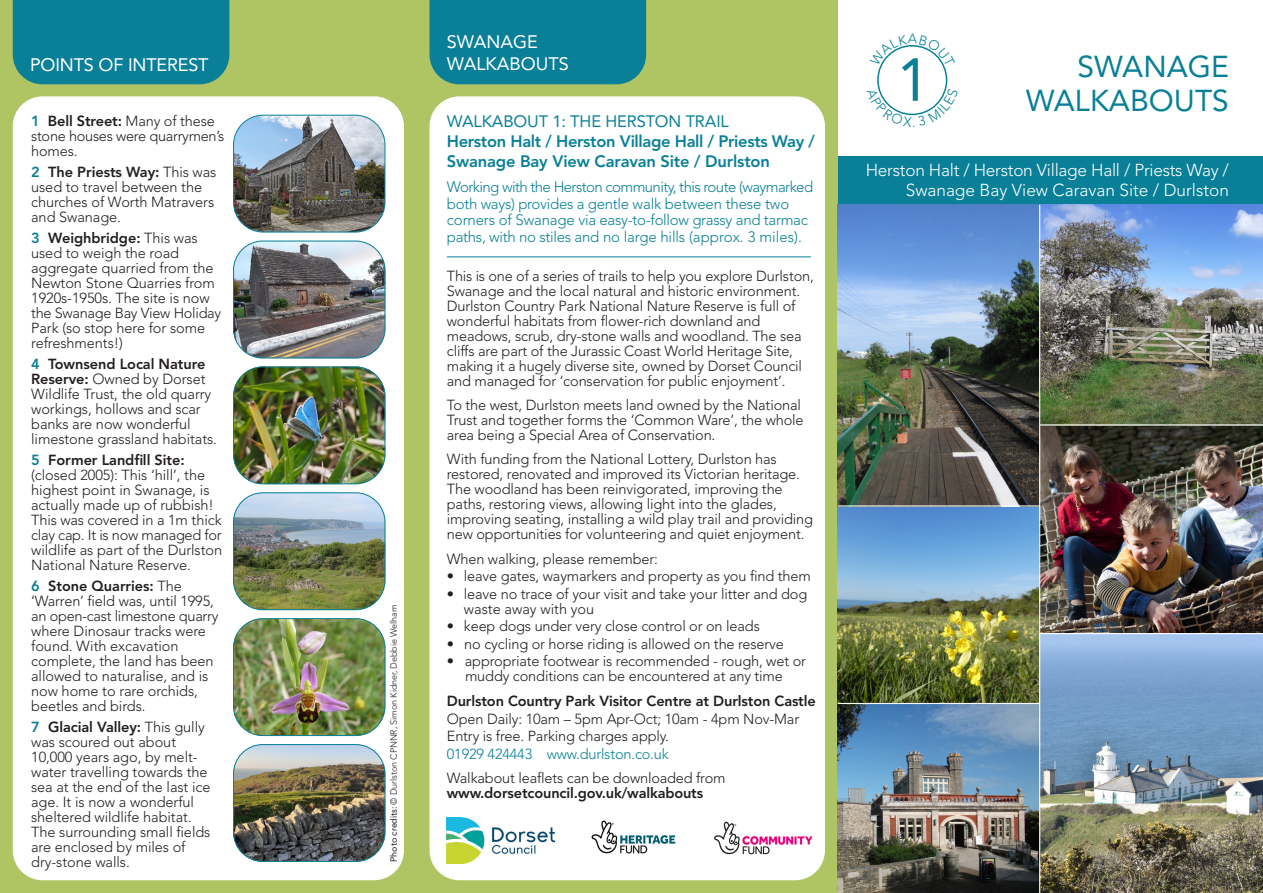
<style>
.page{position:relative;width:1263px;height:893px;background:#fff}
.page>*{position:absolute;margin:0;border:0;box-sizing:border-box;transform-origin:0 0}
.t1{font:60px "Avenir LT Std";color:#098097}
.t2{font:30px "Avenir LT Std";color:#098097}
.t3{font:18px/22.5px "Avenir LT Std";letter-spacing:-.01em;color:#fff}
.t4{font:300 17.25px/20.7px "Avenir LT Std";letter-spacing:-.015em;color:#fff;text-align:right}
.t5{font:800 16.5px/19.8px "Avenir LT Std";letter-spacing:-.02em;color:#098097}
.t6{font:300 15px/16.5px "Avenir LT Std";letter-spacing:-.02em;color:#098097}
.t7{font:300 14.55px/15px "Avenir LT Std";letter-spacing:-.01em;color:#231f20}
.t8{font:300 9px "Avenir LT Std";letter-spacing:-.01em;color:#231f20}
.s1{font-weight:800;color:#098097}
.s2{font-weight:800}
.s3{font-weight:400}
.s4{color:#098097}
</style>
<div class="page">
<div style="left:838px;top:156px;width:425px;height:49px;background:#098097"></div>
<div style="left:0;top:0;width:838px;height:893px;background:#afc463"></div>
<div style="left:877px;top:45px;width:70px;height:70px;border:2px solid #098097;border-radius:50%"></div>
<div style="left:429px;top:96px;width:396px;height:784px;background:#fff;border-radius:30px"></div>
<div style="left:13px;top:96px;width:391px;height:784px;background:#fff;border-radius:30px"></div>
<div style="left:429px;top:0;width:217px;height:84px;background:#098097"></div>
<hr style="left:447px;top:256px;width:364px;height:1px;background:#098097">
<div style="left:13px;top:0;width:216px;height:84px;background:#098097"></div>
<img style="left:233px;top:241px;width:152px;height:117px">
<div style="left:233px;top:241px;width:152px;height:117px;border:1px solid #098097;border-radius:29px"></div>
<img style="left:233px;top:367px;width:152px;height:117px">
<div style="left:233px;top:367px;width:152px;height:117px;border:1px solid #098097;border-radius:29px"></div>
<img style="left:233px;top:618px;width:152px;height:118px">
<div style="left:233px;top:618px;width:152px;height:118px;border:1px solid #098097;border-radius:29px"></div>
<img style="left:233px;top:744px;width:152px;height:118px">
<div style="left:233px;top:744px;width:152px;height:118px;border:1px solid #098097;border-radius:29px"></div>
<img style="left:234px;top:115px;width:151px;height:117px">
<div style="left:233px;top:115px;width:152px;height:117px;border:1px solid #098097;border-radius:30px"></div>
<img style="left:233px;top:493px;width:152px;height:117px">
<div style="left:233px;top:492px;width:152px;height:118px;border:1px solid #098097;border-radius:29px"></div>
<img style="left:447px;top:817px;width:108px;height:46px">
<img style="left:714px;top:821px;width:99px;height:34px">
<img style="left:591px;top:820px;width:85px;height:34px">
<img style="left:838px;top:507px;width:201px;height:196px">
<img style="left:838px;top:205px;width:201px;height:300px">
<img style="left:1040px;top:425px;width:223px;height:468px">
<img style="left:838px;top:704px;width:201px;height:189px">
<img style="left:1040px;top:205px;width:223px;height:219px">
<hr style="left:1040px;top:633px;width:223px;height:1px;background:#fff">
<svg style="left:880px;top:45px;width:65px;height:22px"></svg>
<svg style="left:878px;top:88px;width:69px;height:28px"></svg>
<p class="t3" style="left:30px;top:54px;width:180px">POINTS OF INTEREST</p>
<p class="t7" style="left:31px;top:114px;width:195px"><span class="s1">1</span> <span class="s2">Bell Street:</span> Many of these stone houses were quarrymen’s homes.</p>
<p class="t7" style="left:31px;top:165px;width:187px"><span class="s1">2</span> <span class="s2">The Priests Way:</span> This was used to travel between the churches of Worth Matravers and Swanage.</p>
<p class="t7" style="left:31px;top:231px;width:192px"><span class="s1">3</span> <span class="s2">Weighbridge:</span> This was used to weigh the road aggregate quarried from the<br>Newton Stone Quarries from<br>1920s-1950s. The site is now the Swanage Bay View Holiday<br>Park (so stop here for some refreshments!)</p>
<p class="t7" style="left:31px;top:357px;width:187px"><span class="s1">4</span> <span class="s2">Townsend Local Nature<br>Reserve:</span> Owned by Dorset<br>Wildlife Trust, the old quarry workings, hollows and scar banks are now wonderful limestone grassland habitats.</p>
<p class="t7" style="left:31px;top:453px;width:192px"><span class="s1">5</span> <span class="s2">Former Landfll Site: </span>(closed 2005): This ‘hill’, the highest point in Swanage, is actually made up of rubbish!<br>This was covered in a 1m thick clay cap. It is now managed for wildlife as part of the Durlston<br>National Nature Reserve.</p>
<p class="t7" style="left:31px;top:579px;width:189px"><span class="s1">6</span> <span class="s2">Stone Quarries:</span> The ‘Warren’ feld was, until 1995, an open-cast limestone quarry where Dinosaur tracks were found. With excavation complete, the land has been allowed to naturalise, and is now home to rare orchids, beetles and birds.</p>
<p class="t7" style="left:31px;top:720px;width:181px"><span class="s1">7</span> <span class="s2">Glacial Valley:</span> This gully was scoured out about<br>10,000 years ago, by melt&shy;water travelling towards the sea at the end of the last ice age. It is now a wonderful sheltered wildlife habitat.<br>The surrounding small felds are enclosed by miles of dry-stone walls.</p>
<p class="t8" style="left:389px;top:862px;width:259px;rotate:-90deg"><span class="s3">Photo credits:</span> © Durlston CPNNR, Simon Kidner, Debbie Welham</p>
<p class="t3" style="left:447px;top:30px;width:123px">SWANAGE<br>WALKABOUTS</p>
<p class="t5" style="left:447px;top:112px;width:370px"><span class="s3">WALKABOUT 1: THE HERSTON TRAIL<br></span>Herston Halt / Herston Village Hall / Priests Way /<br>Swanage Bay View Caravan Site / Durlston</p>
<p class="t6" style="left:447px;top:179px;width:368px">Working with the Herston community, this route (waymarked both ways) provides a gentle walk between these two corners of Swanage via easy-to-follow grassy and tarmac paths, with no stiles and no large hills (approx. 3 miles).</p>
<p class="t7" style="left:447px;top:268px;width:369px">This is one of a series of trails to help you explore Durlston, Swanage and the local natural and historic environment.<br>Durlston Country Park National Nature Reserve is full of wonderful habitats from fower-rich downland and meadows, scrub, dry-stone walls and woodland. The sea cliffs are part of the Jurassic Coast World Heritage Site, making it a hugely diverse site, owned by Dorset Council and managed for ‘conservation for public enjoyment’.</p>
<p class="t7" style="left:447px;top:397px;width:358px">To the west, Durlston meets land owned by the National<br>Trust and together forms the ‘Common Ware’, the whole area being a Special Area of Conservation.</p>
<p class="t7" style="left:447px;top:451px;width:368px">With funding from the National Lottery, Durlston has restored, renovated and improved its Victorian heritage.<br>The woodland has been reinvigorated, improving the paths, restoring views, allowing light into the glades, improving seating, installing a wild play trail and providing new opportunities for volunteering and quiet enjoyment.</p>
<p class="t7" style="left:447px;top:551px;width:213px">When walking, please remember:</p>
<p class="t7" style="left:447px;top:569px;width:365px">• leave gates, waymarkers and property as you fnd them</p>
<p class="t7" style="left:464px;top:586px;width:345px;text-indent:-17px">• leave no trace of your visit and take your litter and dog waste away with you</p>
<p class="t7" style="left:447px;top:619px;width:314px">• keep dogs under very close control or on leads</p>
<p class="t7" style="left:447px;top:636px;width:339px">• no cycling or horse riding is allowed on the reserve</p>
<p class="t7" style="left:447px;top:654px;width:361px;text-align:center">• appropriate footwear is recommended - rough, wet or muddy conditions can be encountered at any time</p>
<p class="t7" style="left:447px;top:692px;width:370px;line-height:17.4px"><span class="s2">Durlston Country Park Visitor Centre at Durlston Castle </span>Open Daily: 10am – 5pm Apr-Oct; 10am - 4pm Nov-Mar Entry is free. Parking charges apply.<br><span class="s4">01929 424443 www.durlston.co.uk</span></p>
<p class="t7" style="left:447px;top:771px;width:280px">Walkabout leafets can be downloaded from <span class="s2">www.dorsetcouncil.gov.uk/walkabouts</span></p>
<p class="t1" style="left:896px;top:45px;width:35px">1</p>
<p class="t2" style="left:1077px;top:49px;width:153px">SWANAGE</p>
<p class="t2" style="left:1026px;top:83px;width:205px">WALKABOUTS</p>
<p class="t4" style="left:866px;top:159px;width:365px">Herston Halt / Herston Village Hall / Priests Way /<br>Swanage Bay View Caravan Site / Durlston</p>
</div>
